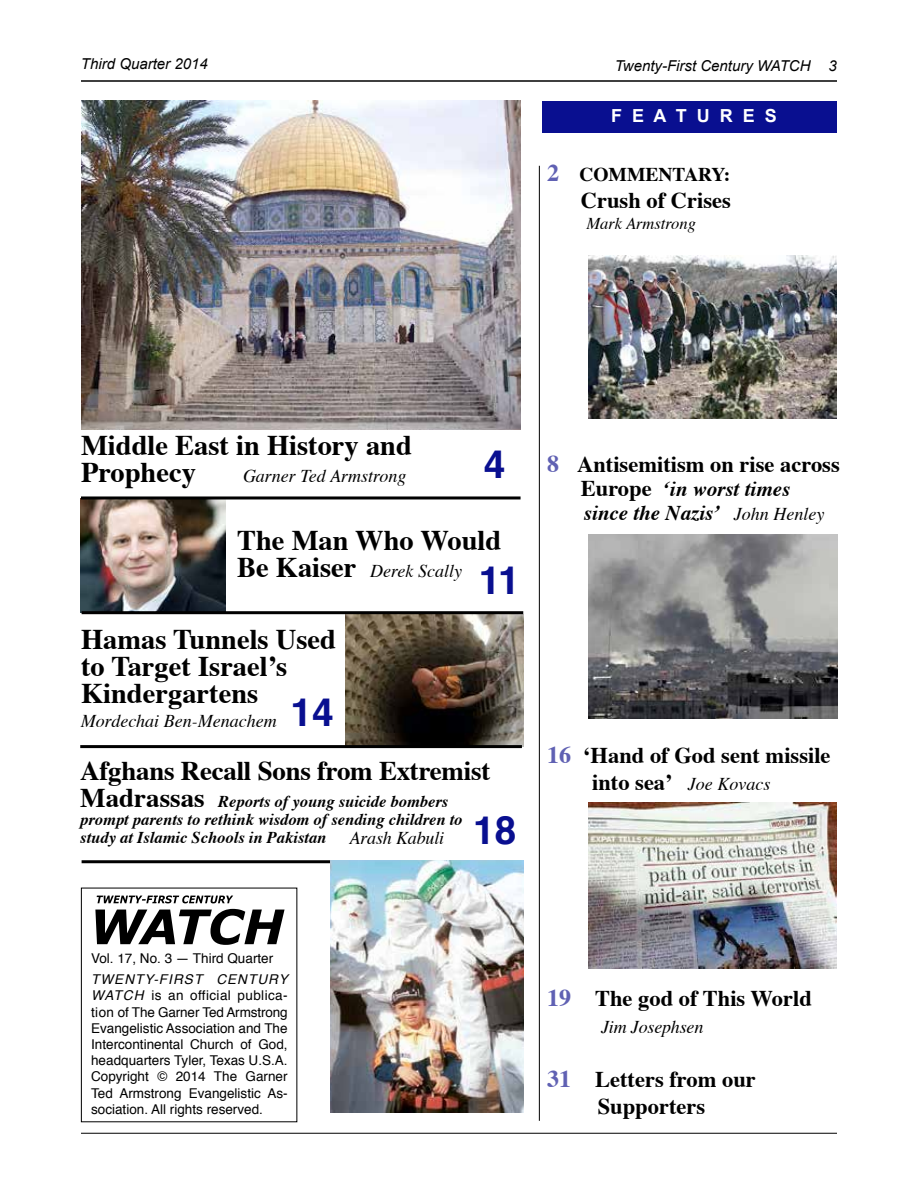
<style>
.page{position:relative;width:918px;height:1188px;background:#fff}
.page>*{position:absolute;margin:0;border:0;box-sizing:border-box;transform-origin:0 0}
.t1{font:700 39px "Helvetica";color:#090f90}
.t2{font:700 28.5px/27px "Times";color:#000}
.t3{font:700 27px "Times";letter-spacing:-.01em;color:#000}
.t4{font:700 22.5px/27px "Times";color:#000;text-align:center}
.t5{font:italic 700 21px/24px "Times";color:#000}
.t6{font:700 19.5px "Times";color:#000}
.t7{font:italic 18px "Times";color:#000}
.t8{font:700 18px "Arial";color:#fff}
.t9{font:italic 700 16.5px/18px "Times";color:#000}
.t10{font:italic 16.5px "Times";color:#000}
.t11{font:italic 15px "Arial";color:#000}
.t12{font:13.5px/16.2px "Helvetica";color:#000;text-align:justify}
.s1{font-size:24px;color:#6061b3}
.s2{font-weight:700;font-style:normal;font-size:28.5px}
.s3{font-style:normal;font-size:27px}
.s4{font-family:"Helvetica";font-weight:700;font-style:normal;font-size:39px;color:#090f90}
.s5{font-style:normal;font-size:22.5px}
.s6{font-weight:400;font-size:18px}
.s7{font-weight:700;font-style:normal;font-size:22.5px}
.s8{font-style:italic}
</style>
<div class="page">
<hr style="left:81px;top:80px;width:756px;height:2px;background:#000">
<hr style="left:81px;top:1133px;width:756px;height:1px;background:#000">
<svg style="left:97px;top:895px;width:136px;height:8px"></svg>
<svg style="left:95px;top:909px;width:190px;height:36px"></svg>
<div style="left:543px;top:101px;width:294px;height:32px;background:#090f90"></div>
<img style="left:330px;top:860px;width:193px;height:253px">
<img style="left:588px;top:255px;width:249px;height:163px">
<img style="left:588px;top:534px;width:249px;height:184px">
<img style="left:80px;top:499px;width:146px;height:114px">
<img style="left:345px;top:614px;width:178px;height:132px">
<img style="left:588px;top:803px;width:249px;height:166px">
<hr style="left:539px;top:166px;width:1px;height:955px;background:#000">
<img style="left:81px;top:101px;width:439px;height:328px">
<hr style="left:81px;top:496px;width:440px;height:3px;background:#000">
<hr style="left:82px;top:611px;width:441px;height:3px;background:#000">
<hr style="left:80px;top:745px;width:442px;height:3px;background:#000">
<hr style="left:82px;top:860px;width:248px;height:3px;background:#000">
<p class="t11" style="left:81px;top:58px;width:128px">Third Quarter 2014</p>
<p class="t11" style="left:615px;top:60px;width:224px">Twenty-First Century WATCH 3</p>
<h3 class="t8" style="left:611px;top:105px;width:167px">F E A T U R E S</h3>
<h3 class="t6" style="left:547px;top:168px;width:185px"><span class="s1">2</span> COMMENTARY:</h3>
<h3 class="t4" style="left:581px;top:189px;width:151px">Crush of Crises</h3>
<p class="t10" style="left:586px;top:218px;width:111px">Mark Armstrong</p>
<h2 class="t2" style="left:81px;top:435px;width:332px">Middle East in History and<br>Prophecy</h2>
<h3 class="t7" style="left:243px;top:470px;width:165px">Garner Ted Armstrong</h3>
<h1 class="t1" style="left:484px;top:441px;width:23px">4</h1>
<h2 class="t2" style="left:237px;top:530px;width:266px">The Man Who Would</h2>
<h3 class="t7" style="left:237px;top:565px;width:227px"><span class="s2">Be Kaiser</span> Derek Scally</h3>
<h1 class="t1" style="left:479px;top:558px;width:43px">11</h1>
<h2 class="t2" style="left:81px;top:628px;width:257px">Hamas Tunnels Used to Target Israel’s<br>Kindergartens</h2>
<h3 class="t7" style="left:81px;top:714px;width:197px">Mordechai Ben-Menachem</h3>
<h1 class="t1" style="left:290px;top:690px;width:45px">14</h1>
<h3 class="t3" style="left:80px;top:761px;width:412px">Afghans Recall Sons from Extremist</h3>
<p class="t9" style="left:80px;top:794px;width:384px"><span class="s3">Madrassas</span> Reports of young suicide bombers prompt parents to rethink wisdom of sending children to study at Islamic Schools in Pakistan</p>
<h3 class="t7" style="left:350px;top:832px;width:168px">Arash Kabuli <span class="s4">18</span></h3>
<h3 class="t4" style="left:547px;top:453px;width:294px"><span class="s1">8</span> Antisemitism on rise across</h3>
<h3 class="t5" style="left:581px;top:479px;width:245px"><span class="s5">Europe</span> ‘in worst times since the Nazis’ <span class="s6">John Henley</span></h3>
<h3 class="t4" style="left:547px;top:744px;width:285px"><span class="s1">16</span> ‘Hand of God sent missile</h3>
<h3 class="t7" style="left:592px;top:778px;width:180px"><span class="s7">into sea’</span> Joe Kovacs</h3>
<p class="t12" style="left:91px;top:952px;width:184px">Vol. 17, No. 3 — Third Quarter</p>
<p class="t12" style="left:91px;top:973px;width:198px"><span class="s8">TWENTY-FIRST CENTURY WATCH</span> is an official publica&shy;tion of The Garner Ted Armstrong Evangelistic Association and The Intercontinental Church of God, headquarters Tyler, Texas U.S.A.<br>Copyright © 2014 The Garner Ted Armstrong Evangelistic As&shy;sociation. All rights reserved.</p>
<h3 class="t4" style="left:547px;top:987px;width:266px"><span class="s1">19</span> The god of This World</h3>
<h3 class="t7" style="left:601px;top:1021px;width:104px">Jim Josephsen</h3>
<h3 class="t4" style="left:547px;top:1068px;width:210px"><span class="s1">31</span> Letters from our<br>Supporters</h3>
</div>
